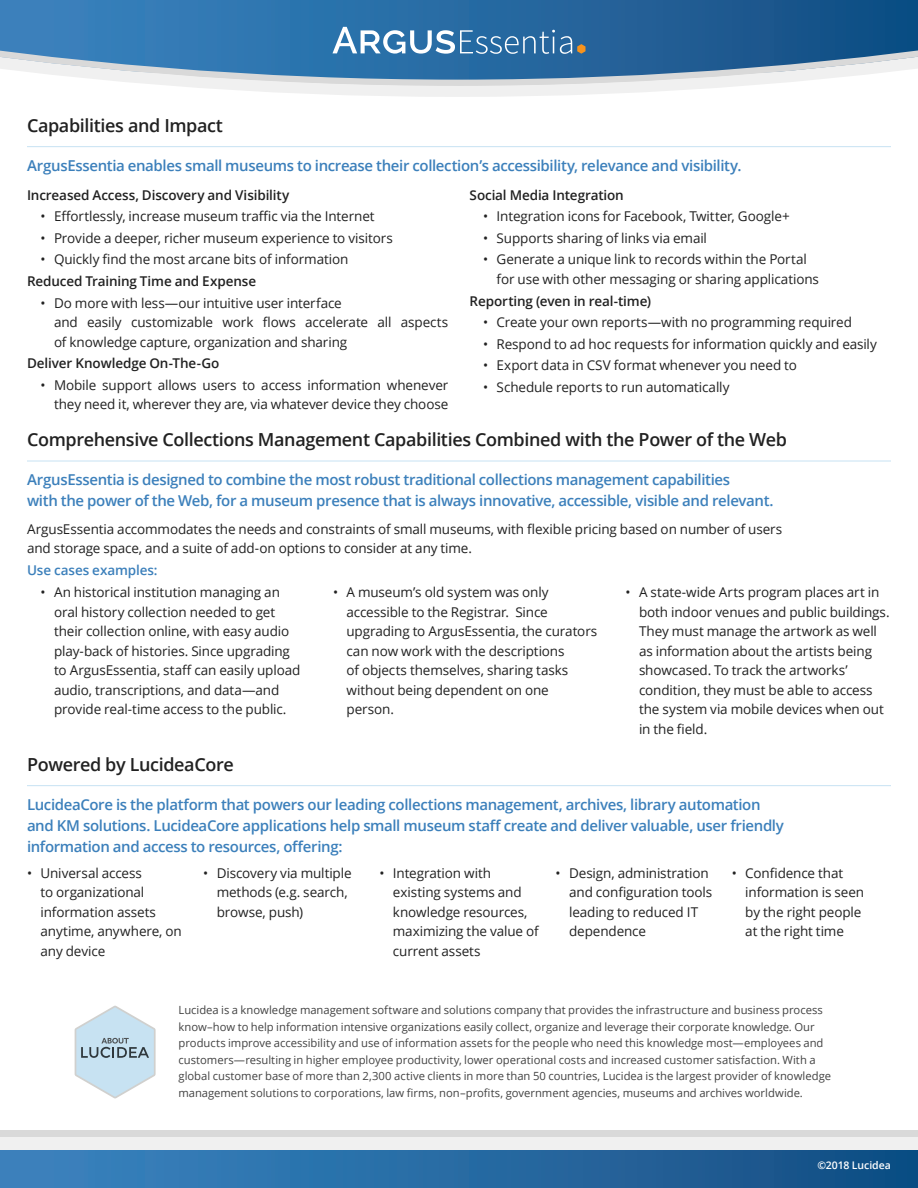
<style>
.page{position:relative;width:918px;height:1188px;background:#fff}
.page>*{position:absolute;margin:0;border:0;box-sizing:border-box;transform-origin:0 0}
.Heading{font:600 18px "Open Sans";letter-spacing:-.02em;color:#212121}
.section_intro{font:600 15px/21px "Open Sans";letter-spacing:-.025em;color:#3c80bb}
.t1{font:13.5px/19.5px "Open Sans";letter-spacing:-.01em;color:#212121}
.feature_title{font:600 13.5px "Open Sans";letter-spacing:-.01em;color:#212121}
.t2{font:600 13.5px "Open Sans";letter-spacing:-.005em;color:#3c80bb}
.t3{font:11.25px/16.5px "Open Sans";color:#434343}
.feature_title-2{font:600 10.5px "Open Sans";color:#fff}
</style>
<div class="page">
<div style="left:0;top:1150px;width:918px;height:38px;background:linear-gradient(to right,#3c85c1,#124e84)"></div>
<div style="left:0;top:1137px;width:918px;height:13px;background:#f0f0f0"></div>
<div style="left:0;top:1131px;width:918px;height:6px;background:#d9d9d9"></div>
<svg style="left:0;top:0;width:918px;height:31px;background:#2769a2"></svg>
<svg style="left:0;top:31px;width:918px;height:6px;background:#2669a1"></svg>
<svg style="left:182px;top:86px;width:551px;height:11px;fill:#f0f0f0"></svg>
<svg style="left:0;top:37px;width:918px;height:49px"></svg>
<svg style="left:332px;top:27px;width:254px;height:27px"></svg>
<hr style="left:27px;top:146px;width:864px;height:1px;background:#c7e2f3">
<hr style="left:27px;top:785px;width:864px;height:1px;background:#c7e2f3">
<hr style="left:27px;top:461px;width:864px;height:1px;background:#c7e2f3">
<svg style="left:75px;top:1006px;width:81px;height:92px"></svg>
<p class="Heading" style="left:27px;top:113px;width:197px">Capabilities and Impact</p>
<p class="section_intro" style="left:27px;top:154px;width:716px">ArgusEssentia enables small museums to increase their collection’s accessibility, relevance and visibility.</p>
<p class="feature_title" style="left:27px;top:185px;width:264px">Increased Access, Discovery and Visibility</p>
<p class="t1" style="left:40px;top:206px;width:336px">• Effortlessly, increase museum traffic via the Internet</p>
<p class="t1" style="left:40px;top:228px;width:354px">• Provide a deeper, richer museum experience to visitors</p>
<p class="t1" style="left:40px;top:249px;width:309px">• Quickly find the most arcane bits of information</p>
<p class="feature_title" style="left:27px;top:272px;width:231px">Reduced Training Time and Expense</p>
<p class="t1" style="left:54px;top:293px;width:396px;text-indent:-14px">• Do more with less—our intuitive user interface<br>and easily customizable work flows accelerate all aspects of knowledge capture, organization and sharing</p>
<p class="feature_title" style="left:27px;top:354px;width:194px">Deliver Knowledge On-The-Go</p>
<p class="t1" style="left:40px;top:375px;width:409px;text-align:right">• Mobile support allows users to access information whenever they need it, wherever they are, via whatever device they choose</p>
<p class="feature_title" style="left:470px;top:185px;width:156px">Social Media Integration</p>
<p class="t1" style="left:483px;top:206px;width:308px">• Integration icons for Facebook, Twitter, Google+</p>
<p class="t1" style="left:483px;top:228px;width:225px">• Supports sharing of links via email</p>
<p class="t1" style="left:497px;top:249px;width:324px;text-indent:-14px">• Generate a unique link to records within the Portal for use with other messaging or sharing applications</p>
<p class="feature_title" style="left:470px;top:291px;width:183px">Reporting (even in real-time)</p>
<p class="t1" style="left:483px;top:312px;width:370px">• Create your own reports—with no programming required</p>
<p class="t1" style="left:483px;top:334px;width:395px">• Respond to ad hoc requests for information quickly and easily</p>
<p class="t1" style="left:483px;top:355px;width:315px">• Export data in CSV format whenever you need to</p>
<p class="t1" style="left:483px;top:377px;width:248px">• Schedule reports to run automatically</p>
<p class="Heading" style="left:27px;top:427px;width:762px">Comprehensive Collections Management Capabilities Combined with the Power of the Web</p>
<p class="section_intro" style="left:27px;top:469px;width:748px">ArgusEssentia is designed to combine the most robust traditional collections management capabilities<br>with the power of the Web, for a museum presence that is always innovative, accessible, visible and relevant.</p>
<p class="t1" style="left:27px;top:519px;width:757px">ArgusEssentia accommodates the needs and constraints of small museums, with flexible pricing based on number of users and storage space, and a suite of add-on options to consider at any time.</p>
<p class="t2" style="left:27px;top:561px;width:132px">Use cases examples:</p>
<p class="t1" style="left:54px;top:582px;width:248px;text-indent:-14px">• An historical institution managing an oral history collection needed to get their collection online, with easy audio play-back of histories. Since upgrading to ArgusEssentia, staff can easily upload audio, transcriptions, and data—and provide real-time access to the public.</p>
<p class="t1" style="left:346px;top:582px;width:252px;text-indent:-14px">• A museum’s old system was only accessible to the Registrar. Since upgrading to ArgusEssentia, the curators can now work with the descriptions<br>of objects themselves, sharing tasks without being dependent on one person.</p>
<p class="t1" style="left:639px;top:582px;width:252px;text-indent:-14px">• A state-wide Arts program places art in both indoor venues and public buildings.<br>They must manage the artwork as well as information about the artists being showcased. To track the artworks’ condition, they must be able to access the system via mobile devices when out in the field.</p>
<p class="Heading" style="left:27px;top:752px;width:208px">Powered by LucideaCore</p>
<p class="section_intro" style="left:27px;top:793px;width:759px">LucideaCore is the platform that powers our leading collections management, archives, library automation and KM solutions. LucideaCore applications help small museum staff create and deliver valuable, user friendly information and access to resources, offering:</p>
<p class="t1" style="left:40px;top:863px;width:143px;text-indent:-14px">• Universal access<br>to organizational information assets anytime, anywhere, on any device</p>
<p class="t1" style="left:217px;top:863px;width:136px;text-indent:-14px">• Discovery via multiple methods (e.g. search, browse, push)</p>
<p class="t1" style="left:393px;top:863px;width:147px;text-indent:-14px">• Integration with existing systems and knowledge resources, maximizing the value of current assets</p>
<p class="t1" style="left:569px;top:863px;width:145px;text-indent:-14px">• Design, administration and configuration tools leading to reduced IT dependence</p>
<p class="t1" style="left:745px;top:863px;width:120px;text-indent:-14px">• Confidence that information is seen by the right people at the right time</p>
<p class="t3" style="left:178px;top:1002px;width:654px">Lucidea is a knowledge management software and solutions company that provides the infrastructure and business process know–how to help information intensive organizations easily collect, organize and leverage their corporate knowledge. Our products improve accessibility and use of information assets for the people who need this knowledge most—employees and customers—resulting in higher employee productivity, lower operational costs and increased customer satisfaction. With a global customer base of more than 2,300 active clients in more than 50 countries, Lucidea is the largest provider of knowledge management solutions to corporations, law firms, non–profits, government agencies, museums and archives worldwide.</p>
<p class="feature_title-2" style="left:817px;top:1158px;width:75px">©2018 Lucidea</p>
</div>
